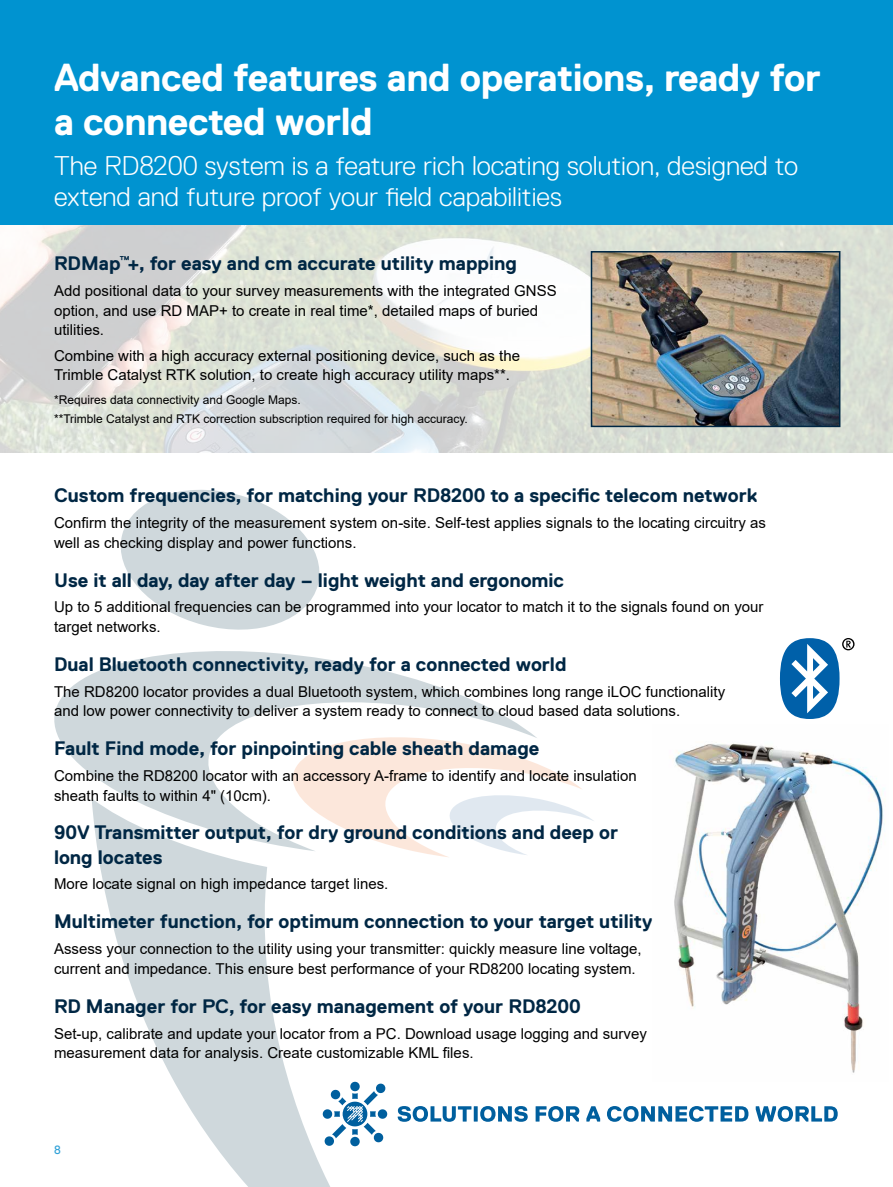
<style>
.page{position:relative;width:893px;height:1187px;background:#fff}
.page>*{position:absolute;margin:0;border:0;box-sizing:border-box;transform-origin:0 0}
.t1{font:700 39px/43.5px "Replica Std";letter-spacing:-.01em;color:#fff}
.t2{font:300 27px/31.5px "Replica Std";color:#fff}
.t3{font:700 19.5px/24px "Replica Std";color:#002744}
.t4{font:15px/19.5px "Arial";color:#000}
.t5{font:12px/19.2px "Arial";color:#000}
.t6{font:12px "Replica Std";color:#008ccf}
</style>
<div class="page">
<svg style="left:120px;top:489px;width:200px;height:141px"></svg>
<svg style="left:97px;top:851px;width:233px;height:335px;fill:#cfd8dc"></svg>
<svg style="left:54px;top:651px;width:469px;height:200px;fill:#cfd8dc"></svg>
<svg style="left:287px;top:728px;width:307px;height:129px"></svg>
<div style="left:0;top:0;width:893px;height:225px;background:#0093d0"></div>
<img style="left:674px;top:743px;width:211px;height:330px">
<svg style="left:0;top:225px;width:893px;height:228px;fill:#dae0d6"></svg>
<svg style="left:398px;top:1106px;width:130px;height:15px"></svg>
<svg style="left:536px;top:1106px;width:43px;height:15px"></svg>
<svg style="left:586px;top:1106px;width:14px;height:15px"></svg>
<svg style="left:607px;top:1106px;width:141px;height:15px"></svg>
<svg style="left:756px;top:1106px;width:82px;height:15px"></svg>
<svg style="left:323px;top:1081px;width:64px;height:65px"></svg>
<img style="left:594px;top:254px;width:243px;height:170px">
<div style="left:591px;top:251px;width:249px;height:176px;border:2px solid #002744"></div>
<svg style="left:780px;top:638px;width:74px;height:81px"></svg>
<h1 class="t1" style="left:54px;top:56px;width:768px">Advanced features and operations, ready for a connected world</h1>
<h2 class="t2" style="left:54px;top:150px;width:746px">The RD8200 system is a feature rich locating solution, designed to extend and future proof your field capabilities</h2>
<h3 class="t3" style="left:54px;top:251px;width:464px">RDMap<sup>™</sup>+, for easy and cm accurate utility mapping</h3>
<p class="t4" style="left:54px;top:281px;width:504px">Add positional data to your survey measurements with the integrated GNSS option, and use RD MAP+ to create in real time*, detailed maps of buried utilities.</p>
<p class="t4" style="left:54px;top:346px;width:468px">Combine with a high accuracy external positioning device, such as the<br>Trimble Catalyst RTK solution, to create high accuracy utility maps**.</p>
<p class="t5" style="left:54px;top:390px;width:415px">*Requires data connectivity and Google Maps.<br>**Trimble Catalyst and RTK correction subscription required for high accuracy.</p>
<h3 class="t3" style="left:54px;top:483px;width:705px">Custom frequencies, for matching your RD8200 to a specific telecom network</h3>
<p class="t4" style="left:54px;top:513px;width:713px">Confirm the integrity of the measurement system on-site. Self-test applies signals to the locating circuitry as well as checking display and power functions.</p>
<h3 class="t3" style="left:54px;top:568px;width:512px">Use it all day, day after day – light weight and ergonomic</h3>
<p class="t4" style="left:54px;top:597px;width:711px">Up to 5 additional frequencies can be programmed into your locator to match it to the signals found on your target networks.</p>
<h3 class="t3" style="left:54px;top:652px;width:514px">Dual Bluetooth connectivity, ready for a connected world</h3>
<p class="t4" style="left:54px;top:681px;width:673px">The RD8200 locator provides a dual Bluetooth system, which combines long range iLOC functionality and low power connectivity to deliver a system ready to connect to cloud based data solutions.</p>
<h3 class="t3" style="left:54px;top:736px;width:487px">Fault Find mode, for pinpointing cable sheath damage</h3>
<p class="t4" style="left:54px;top:766px;width:584px">Combine the RD8200 locator with an accessory A-frame to identify and locate insulation sheath faults to within 4" (10cm).</p>
<h3 class="t3" style="left:54px;top:820px;width:565px">90V Transmitter output, for dry ground conditions and deep or long locates</h3>
<p class="t4" style="left:54px;top:874px;width:336px">More locate signal on high impedance target lines.</p>
<h3 class="t3" style="left:54px;top:909px;width:600px">Multimeter function, for optimum connection to your target utility</h3>
<p class="t4" style="left:54px;top:939px;width:589px">Assess your connection to the utility using your transmitter: quickly measure line voltage, current and impedance. This ensure best performance of your RD8200 locating system.</p>
<h3 class="t3" style="left:54px;top:993px;width:528px">RD Manager for PC, for easy management of your RD8200</h3>
<p class="t4" style="left:54px;top:1023px;width:594px">Set-up, calibrate and update your locator from a PC. Download usage logging and survey measurement data for analysis. Create customizable KML files.</p>
<p class="t6" style="left:54px;top:1142px;width:8px">8</p>
</div>
